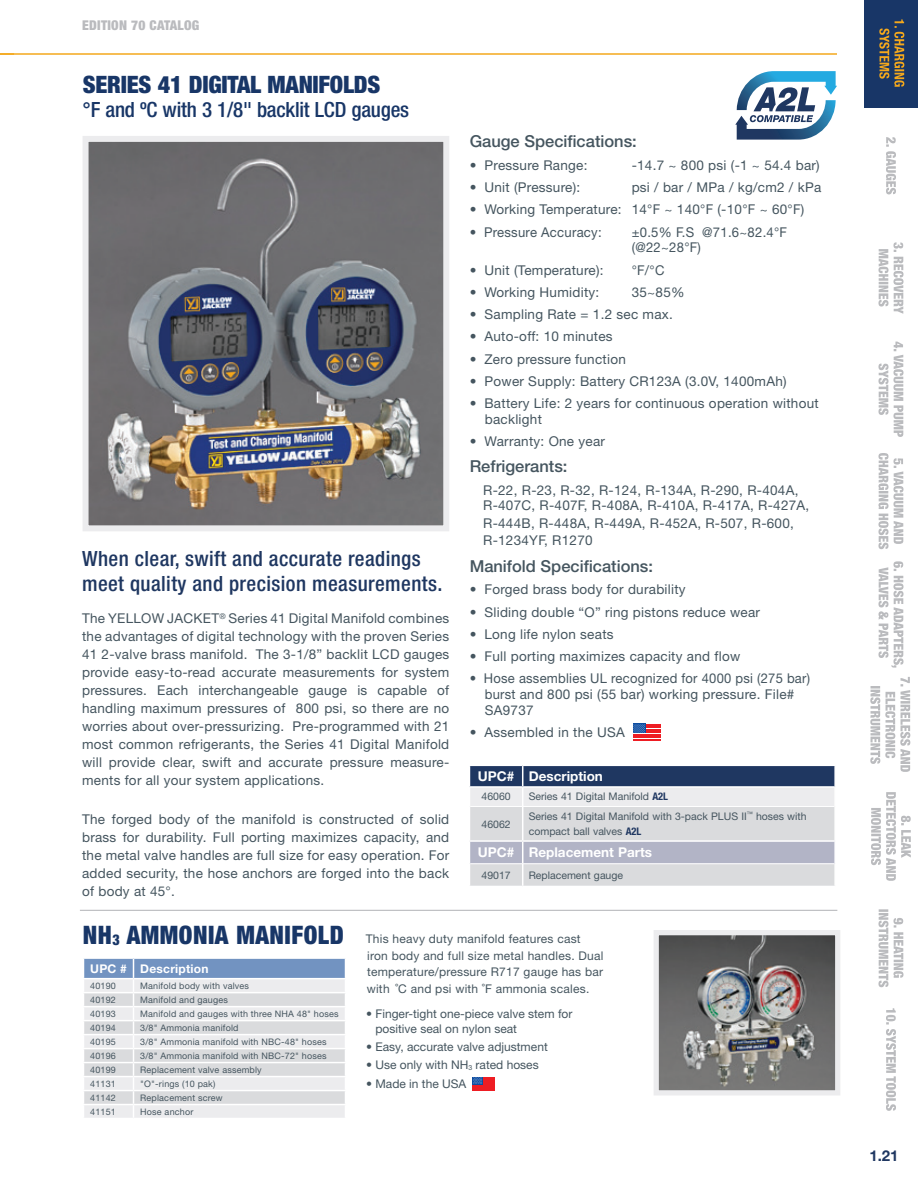
<style>
.page{position:relative;width:918px;height:1188px;background:#fff}
.page>*{position:absolute;margin:0;border:0;box-sizing:border-box;transform-origin:0 0}
.t1{font:900 condensed 25.5px "Helvetica Neue LT Std";letter-spacing:.02em;color:#183667;scale:.96 1}
.t2{font:900 condensed 24px "Helvetica Neue LT Std";letter-spacing:-.01em;color:#183667}
.t3{font:500 condensed 21px/25.5px "Helvetica Neue LT Std";letter-spacing:.02em;color:#1f3761}
.t4{font:500 condensed 21px "Helvetica Neue LT Std";letter-spacing:-.01em;color:#183667}
.t5{font:500 16.5px "Helvetica Neue LT Std";color:#45555f}
.t6{font:700 15px "Helvetica Neue LT Std";color:#1f3761}
.t7{font:13.5px/18px "Helvetica Neue LT Std";letter-spacing:.02em;color:#45555f}
.t8{font:13.5px/15.8px "Helvetica Neue LT Std";letter-spacing:.02em;color:#45555f;scale:.96 1}
.t9{font:700 13.5px "Helvetica Neue LT Std";color:#fff}
.t10{font:900 condensed 13.5px "Helvetica Neue LT Std";letter-spacing:.02em;color:#babbbe}
.t11{font:12px/16.5px "Helvetica Neue LT Std";letter-spacing:.02em;color:#45555f}
.t12{font:12px/15px "Helvetica Neue LT Std";color:#45555f}
.t13{font:700 12px "Helvetica Neue LT Std";letter-spacing:.02em;color:#fff}
.t14{font:10.5px/15.1px "Helvetica Neue LT Std";color:#45555f}
.t15{font:9px "Helvetica Neue LT Std";letter-spacing:.02em;color:#45555f}
.s1{font-weight:700;font-stretch:condensed;color:#1f3761}
.s2{font-size:14.85px}
.s3{font-size:7.05px}
</style>
<div class="page">
<hr style="left:0;top:53px;width:837px;height:2px;background:#f4a81c">
<svg style="left:886px;top:137px;width:10px;height:57px"></svg>
<svg style="left:878px;top:342px;width:26px;height:95px"></svg>
<svg style="left:878px;top:453px;width:26px;height:96px"></svg>
<svg style="left:878px;top:242px;width:26px;height:72px"></svg>
<svg style="left:878px;top:909px;width:26px;height:78px"></svg>
<svg style="left:886px;top:1008px;width:10px;height:103px"></svg>
<svg style="left:878px;top:561px;width:26px;height:107px"></svg>
<svg style="left:871px;top:792px;width:40px;height:89px"></svg>
<svg style="left:870px;top:677px;width:40px;height:95px"></svg>
<svg style="left:0;top:53px;width:14px;height:2px"></svg>
<div style="left:865px;top:0;width:53px;height:108px;background:#183667"></div>
<svg style="left:879px;top:19px;width:25px;height:68px"></svg>
<hr style="left:80px;top:910px;width:757px;height:1px;background:#babbbe">
<svg style="left:473px;top:1077px;width:22px;height:14px"></svg>
<img style="left:660px;top:936px;width:174px;height:153px">
<div style="left:654px;top:930px;width:186px;height:165px;border:5px solid #ececee"></div>
<svg style="left:84px;top:958px;width:261px;height:160px;background:#d8dce3"></svg>
<hr style="left:83px;top:1062px;width:51px;height:1px;background:#fff">
<hr style="left:134px;top:1062px;width:212px;height:1px;background:#fff">
<img style="left:90px;top:143px;width:352px;height:381px">
<div style="left:83px;top:136px;width:366px;height:395px;border:6px solid #ececee"></div>
<svg style="left:469px;top:765px;width:366px;height:121px;background:#b8bdc8"></svg>
<hr style="left:834px;top:864px;width:2px;height:22px;background:#fff">
<hr style="left:470px;top:863px;width:53px;height:1px;background:#fff">
<hr style="left:523px;top:863px;width:311px;height:1px;background:#fff">
<hr style="left:633px;top:739px;width:28px;height:2px;background:#ee1d23">
<svg style="left:633px;top:724px;width:28px;height:14px"></svg>
<svg style="left:735px;top:71px;width:102px;height:69px"></svg>
<p class="t10" style="left:82px;top:17px;width:119px">EDITION 70 CATALOG</p>
<h2 class="t2" style="left:83px;top:69px;width:299px">SERIES 41 DIGITAL MANIFOLDS</h2>
<h3 class="t4" style="left:82px;top:97px;width:328px">°F and ºC with 3 1/8" backlit LCD gauges</h3>
<h3 class="t3" style="left:82px;top:546px;width:362px">When clear, swift and accurate readings meet quality and precision measurements.</h3>
<p class="t7" style="left:82px;top:609px;width:369px;text-align:justify">The YELLOW JACKET<sup>®</sup> Series 41 Digital Manifold combines the advantages of digital technology with the proven Series 41 2-valve brass manifold. The 3-1/8” backlit LCD gauges provide easy-to-read accurate measurements for system pressures. Each interchangeable gauge is capable of handling maximum pressures of 800 psi, so there are no worries about over-pressurizing. Pre-programmed with 21 most common refrigerants, the Series 41 Digital Manifold will provide clear, swift and accurate pressure measure&shy;ments for all your system applications.</p>
<p class="t7" style="left:82px;top:810px;width:369px;text-align:justify">The forged body of the manifold is constructed of solid brass for durability. Full porting maximizes capacity, and the metal valve handles are full size for easy operation. For added security, the hose anchors are forged into the back of body at 45°.</p>
<p class="t5" style="left:470px;top:132px;width:169px">Gauge Specifications:</p>
<p class="t7" style="left:470px;top:156px;width:119px">• Pressure Range:</p>
<p class="t7" style="left:632px;top:156px;width:190px">-14.7 ~ 800 psi (-1 ~ 54.4 bar)</p>
<p class="t7" style="left:470px;top:178px;width:112px">• Unit (Pressure):</p>
<p class="t7" style="left:632px;top:178px;width:191px">psi / bar / MPa / kg/cm2 / kPa</p>
<p class="t7" style="left:470px;top:200px;width:336px">• Working Temperature: 14°F ~ 140°F (-10°F ~ 60°F)</p>
<p class="t7" style="left:470px;top:223px;width:134px">• Pressure Accuracy:</p>
<p class="t7" style="left:632px;top:224px;width:157px;line-height:15.8px">±0.5% F.S @71.6~82.4°F (@22~28°F)</p>
<p class="t7" style="left:470px;top:261px;width:135px">• Unit (Temperature):</p>
<p class="t7" style="left:632px;top:261px;width:34px">°F/°C</p>
<p class="t7" style="left:470px;top:283px;width:131px">• Working Humidity:</p>
<p class="t7" style="left:632px;top:283px;width:54px">35~85%</p>
<p class="t7" style="left:470px;top:305px;width:205px">• Sampling Rate = 1.2 sec max.</p>
<p class="t7" style="left:470px;top:327px;width:144px">• Auto-off: 10 minutes</p>
<p class="t7" style="left:470px;top:350px;width:158px">• Zero pressure function</p>
<p class="t7" style="left:470px;top:372px;width:318px">• Power Supply: Battery CR123A (3.0V, 1400mAh)</p>
<p class="t7" style="left:485px;top:395px;width:336px;line-height:15.8px;text-indent:-15px">• Battery Life: 2 years for continuous operation without backlight</p>
<p class="t7" style="left:470px;top:432px;width:137px">• Warranty: One year</p>
<p class="t5" style="left:470px;top:457px;width:99px">Refrigerants:</p>
<p class="t7" style="left:483px;top:482px;width:328px;line-height:15.8px">R-22, R-23, R-32, R-124, R-134A, R-290, R-404A,<br>R-407C, R-407F, R-408A, R-410A, R-417A, R-427A,</p>
<p class="t7" style="left:483px;top:514px;width:312px;line-height:17.2px">R-444B, R-448A, R-449A, R-452A, R-507, R-600,<br>R-1234YF, R1270</p>
<p class="t5" style="left:470px;top:556px;width:185px">Manifold Specifications:</p>
<p class="t7" style="left:470px;top:580px;width:218px">• Forged brass body for durability</p>
<p class="t7" style="left:470px;top:603px;width:292px">• Sliding double “O” ring pistons reduce wear</p>
<p class="t7" style="left:470px;top:625px;width:145px">• Long life nylon seats</p>
<p class="t7" style="left:470px;top:647px;width:272px">• Full porting maximizes capacity and flow</p>
<p class="t8" style="left:485px;top:671px;width:340px;text-indent:-15px">• Hose assemblies UL recognized for 4000 psi (275 bar) burst and 800 psi (55 bar) working pressure. File#<br>SA9737</p>
<p class="t7" style="left:470px;top:723px;width:157px">• Assembled in the USA</p>
<p class="t9" style="left:478px;top:768px;width:127px">UPC# Description</p>
<p class="t14" style="left:482px;top:789px;width:31px">46060</p>
<p class="t14" style="left:529px;top:789px;width:141px">Series 41 Digital Manifold <span class="s1">A2L</span></p>
<p class="t14" style="left:482px;top:816px;width:31px">46062</p>
<p class="t14" style="left:529px;top:809px;width:280px">Series 41 Digital Manifold with 3-pack PLUS II<sup>™</sup> hoses with compact ball valves <span class="s1">A2L</span></p>
<p class="t9" style="left:478px;top:844px;width:176px">UPC# Replacement Parts</p>
<p class="t14" style="left:482px;top:867px;width:31px">49017</p>
<p class="t14" style="left:529px;top:867px;width:96px">Replacement gauge</p>
<h1 class="t1" style="left:83px;top:919px;width:273px">NH<span class="s2">3</span> AMMONIA MANIFOLD</h1>
<p class="t13" style="left:90px;top:961px;width:120px">UPC # Description</p>
<p class="t15" style="left:90px;top:980px;width:27px">40190</p>
<p class="t15" style="left:140px;top:980px;width:110px">Manifold body with valves</p>
<p class="t15" style="left:90px;top:994px;width:27px">40192</p>
<p class="t15" style="left:140px;top:994px;width:89px">Manifold and gauges</p>
<p class="t15" style="left:90px;top:1008px;width:27px">40193</p>
<p class="t15" style="left:140px;top:1008px;width:200px">Manifold and gauges with three NHA 48" hoses</p>
<p class="t15" style="left:90px;top:1022px;width:27px">40194</p>
<p class="t15" style="left:140px;top:1022px;width:100px">3/8" Ammonia manifold</p>
<p class="t15" style="left:90px;top:1036px;width:27px">40195</p>
<p class="t15" style="left:140px;top:1036px;width:188px">3/8" Ammonia manifold with NBC-48" hoses</p>
<p class="t15" style="left:90px;top:1050px;width:27px">40196</p>
<p class="t15" style="left:140px;top:1050px;width:188px">3/8" Ammonia manifold with NBC-72" hoses</p>
<p class="t15" style="left:90px;top:1064px;width:27px">40199</p>
<p class="t15" style="left:140px;top:1064px;width:123px">Replacement valve assembly</p>
<p class="t15" style="left:90px;top:1078px;width:27px">41131</p>
<p class="t15" style="left:140px;top:1078px;width:77px">"O"-rings (10 pak)</p>
<p class="t15" style="left:90px;top:1092px;width:27px">41142</p>
<p class="t15" style="left:140px;top:1092px;width:84px">Replacement screw</p>
<p class="t15" style="left:90px;top:1106px;width:27px">41151</p>
<p class="t15" style="left:140px;top:1106px;width:55px">Hose anchor</p>
<p class="t11" style="left:366px;top:931px;width:239px">This heavy duty manifold features cast iron body and full size metal handles. Dual temperature/pressure R717 gauge has bar with ˚C and psi with ˚F ammonia scales.</p>
<p class="t12" style="left:376px;top:1006px;width:198px;text-indent:-9px">• Finger-tight one-piece valve stem for positive seal on nylon seat</p>
<p class="t12" style="left:366px;top:1039px;width:183px">• Easy, accurate valve adjustment</p>
<p class="t12" style="left:366px;top:1058px;width:174px">• Use only with NH<span class="s3">3</span> rated hoses</p>
<p class="t12" style="left:366px;top:1076px;width:102px">• Made in the USA</p>
<p class="t6" style="left:869px;top:1146px;width:31px">1.21</p>
</div>
